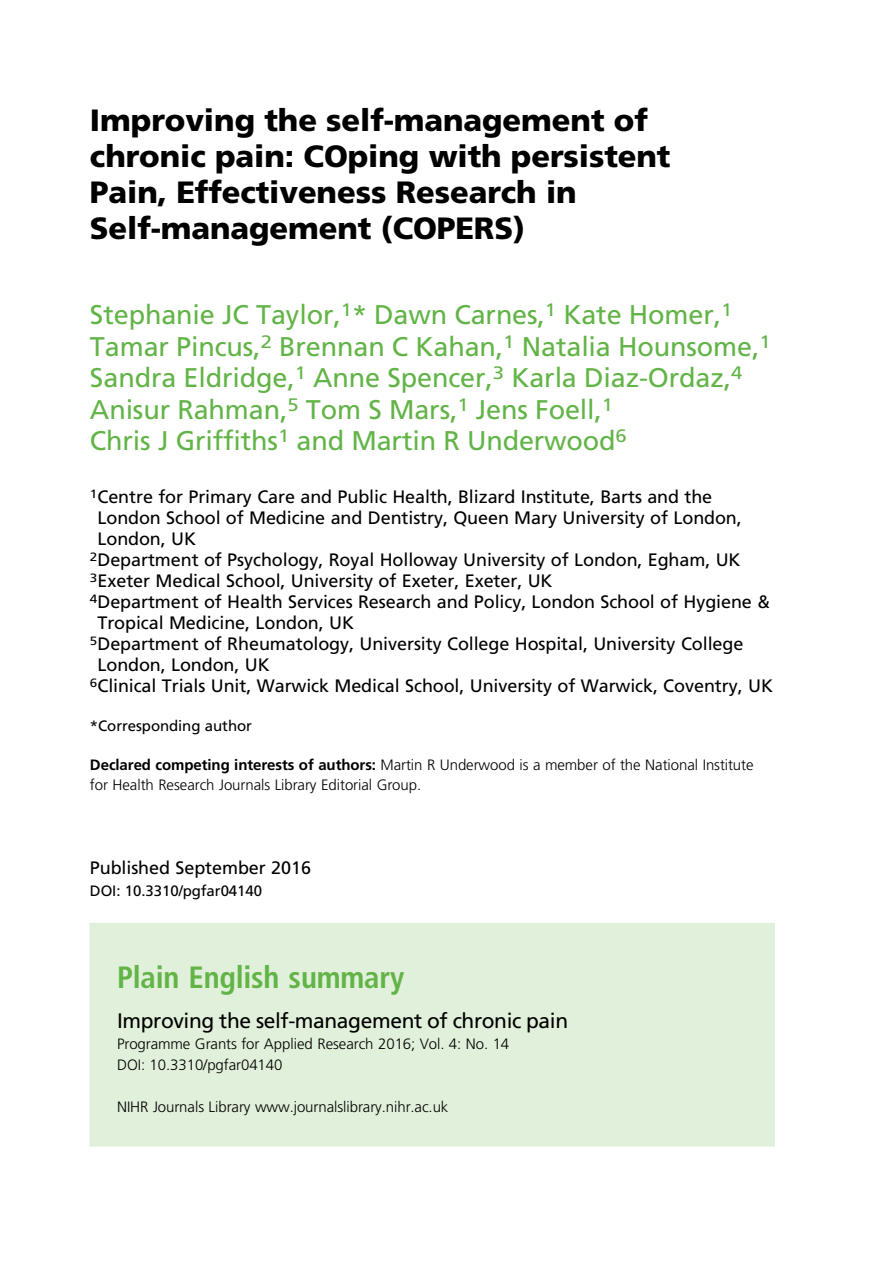
<style>
.page{position:relative;width:893px;height:1263px;background:#fff}
.page>*{position:absolute;margin:0;border:0;box-sizing:border-box;transform-origin:0 0}
.t1{font:30.75px/36px "Adv TT20 abcef 8.B";color:#000}
.t2{font:30.75px "Adv TT24 c 3 cae 3.B";color:#62b447}
.t3{font:27px/31.5px "Adv TT118 e 7927";color:#62b447}
.t4{font:21px "Adv TT118 e 7927";letter-spacing:-.015em;color:#000}
.t5{font:18px "Adv TT118 e 7927";color:#000}
.t6{font:15px/19.5px "Adv T Tebabd 7 da";color:#000}
.t7{font:15px "Adv TT118 e 7927";color:#000}
.s1{font-family:"Adv TT6 c 1 def 61.B"}
</style>
<div class="page">
<div style="left:90px;top:923px;width:684px;height:223px;background:#e1f0da"></div>
<h1 class="t1" style="left:90px;top:105px;width:582px">Improving the self-management of chronic pain: COping with persistent Pain, Effectiveness Research in Self-management (COPERS)</h1>
<p class="t3" style="left:90px;top:301px;width:682px">Stephanie JC Taylor,<sup>1</sup>* Dawn Carnes,<sup>1</sup> Kate Homer,<sup>1<br></sup>Tamar Pincus,<sup>2</sup> Brennan C Kahan,<sup>1</sup> Natalia Hounsome,<sup>1<br></sup>Sandra Eldridge,<sup>1</sup> Anne Spencer,<sup>3</sup> Karla Diaz-Ordaz,<sup>4<br></sup>Anisur Rahman,<sup>5</sup> Tom S Mars,<sup>1</sup> Jens Foell,<sup>1<br></sup>Chris J Griffiths<sup>1</sup> and Martin R Underwood<sup>6</sup></p>
<p class="t5" style="left:90px;top:490px;width:624px"><sup>1</sup>Centre for Primary Care and Public Health, Blizard Institute, Barts and the</p>
<p class="t5" style="left:97px;top:511px;width:646px">London School of Medicine and Dentistry, Queen Mary University of London,</p>
<p class="t5" style="left:97px;top:532px;width:100px">London, UK</p>
<p class="t5" style="left:90px;top:553px;width:652px"><sup>2</sup>Department of Psychology, Royal Holloway University of London, Egham, UK</p>
<p class="t5" style="left:90px;top:574px;width:464px"><sup>3</sup>Exeter Medical School, University of Exeter, Exeter, UK</p>
<p class="t5" style="left:90px;top:595px;width:682px"><sup>4</sup>Department of Health Services Research and Policy, London School of Hygiene &amp;</p>
<p class="t5" style="left:97px;top:616px;width:258px">Tropical Medicine, London, UK</p>
<p class="t5" style="left:90px;top:637px;width:655px"><sup>5</sup>Department of Rheumatology, University College Hospital, University College</p>
<p class="t5" style="left:97px;top:658px;width:174px">London, London, UK</p>
<p class="t5" style="left:90px;top:679px;width:684px"><sup>6</sup>Clinical Trials Unit, Warwick Medical School, University of Warwick, Coventry, UK</p>
<p class="t7" style="left:90px;top:720px;width:163px">*Corresponding author</p>
<p class="t6" style="left:90px;top:756px;width:665px"><span class="s1">Declared competing interests of authors:</span> Martin R Underwood is a member of the National Institute for Health Research Journals Library Editorial Group.</p>
<p class="t5" style="left:90px;top:860px;width:222px">Published September 2016</p>
<p class="t7" style="left:90px;top:885px;width:174px">DOI: 10.3310/pgfar04140</p>
<h1 class="t2" style="left:117px;top:959px;width:289px">Plain English summary</h1>
<p class="t4" style="left:117px;top:1012px;width:453px">Improving the self-management of chronic pain</p>
<p class="t6" style="left:117px;top:1035px;width:394px;line-height:21px">Programme Grants for Applied Research 2016; Vol. 4: No. 14<br>DOI: 10.3310/pgfar04140</p>
<p class="t6" style="left:117px;top:1098px;width:333px">NIHR Journals Library www.journalslibrary.nihr.ac.uk</p>
</div>
